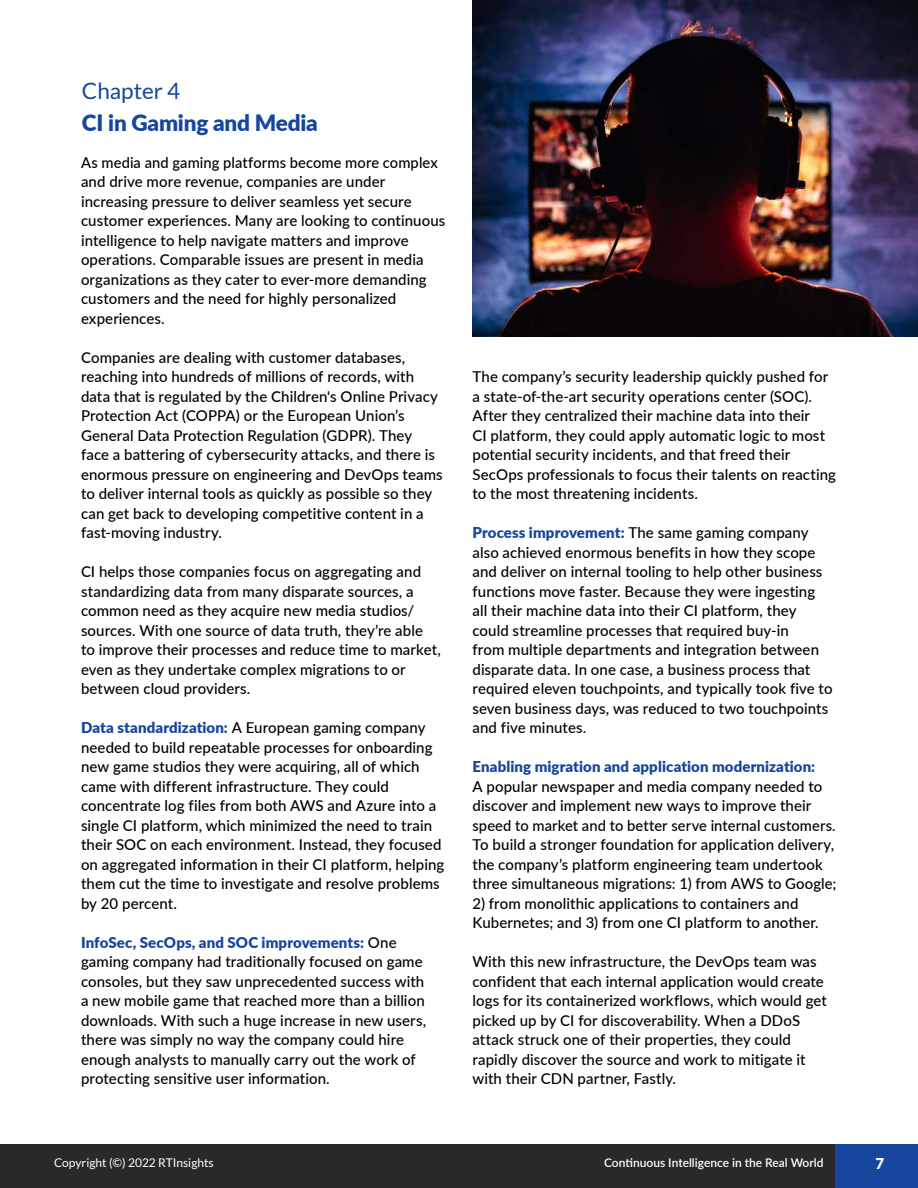
<style>
.page{position:relative;width:918px;height:1188px;background:#fff}
.page>*{position:absolute;margin:0;border:0;box-sizing:border-box;transform-origin:0 0}
.t1{font:900 22.5px "Lato";letter-spacing:-.01em;color:#16469d}
.t2{font:22.5px "Lato";color:#16469d}
.t3{font:500 15px/19.5px "Lato";letter-spacing:.005em;color:#000}
.t4{font:900 15px "Lato";letter-spacing:.005em;color:#16469d}
.t5{font:900 15px "Lato";color:#fff}
.t6{font:600 12px "Lato";color:#fff}
.t7{font:12px "Lato";color:#fff}
.s1{font-weight:900;color:#16469d}
</style>
<div class="page">
<div style="left:0;top:1144px;width:918px;height:44px;background:#2b2828"></div>
<div style="left:835px;top:1144px;width:83px;height:44px;background:#16469d"></div>
<img style="left:472px;top:0;width:446px;height:337px">
<h1 class="t2" style="left:82px;top:82px;width:100px">Chapter 4</h1>
<h1 class="t1" style="left:82px;top:113px;width:237px">CI in Gaming and Media</h1>
<p class="t3" style="left:81px;top:153px;width:366px">As media and gaming platforms become more complex and drive more revenue, companies are under increasing pressure to deliver seamless yet secure customer experiences. Many are looking to continuous intelligence to help navigate matters and improve operations. Comparable issues are present in media organizations as they cater to ever-more demanding customers and the need for highly personalized experiences.</p>
<p class="t3" style="left:81px;top:348px;width:363px">Companies are dealing with customer databases, reaching into hundreds of millions of records, with data that is regulated by the Children's Online Privacy Protection Act (COPPA) or the European Union’s General Data Protection Regulation (GDPR). They face a battering of cybersecurity attacks, and there is enormous pressure on engineering and DevOps teams to deliver internal tools as quickly as possible so they can get back to developing competitive content in a fast-moving industry.</p>
<p class="t3" style="left:81px;top:563px;width:361px">CI helps those companies focus on aggregating and standardizing data from many disparate sources, a common need as they acquire new media studios/ sources. With one source of data truth, they’re able to improve their processes and reduce time to market, even as they undertake complex migrations to or between cloud providers.</p>
<p class="t3" style="left:81px;top:719px;width:365px"><span class="s1">Data standardization:</span> A European gaming company needed to build repeatable processes for onboarding new game studios they were acquiring, all of which came with different infrastructure. They could concentrate log files from both AWS and Azure into a single CI platform, which minimized the need to train their SOC on each environment. Instead, they focused on aggregated information in their CI platform, helping them cut the time to investigate and resolve problems by 20 percent.</p>
<p class="t3" style="left:81px;top:933px;width:347px"><span class="s1">InfoSec, SecOps, and SOC improvements:</span> One gaming company had traditionally focused on game consoles, but they saw unprecedented success with a new mobile game that reached more than a billion downloads. With such a huge increase in new users, there was simply no way the company could hire enough analysts to manually carry out the work of protecting sensitive user information.</p>
<p class="t3" style="left:473px;top:368px;width:365px">The company’s security leadership quickly pushed for a state-of-the-art security operations center (SOC).<br>After they centralized their machine data into their<br>CI platform, they could apply automatic logic to most potential security incidents, and that freed their SecOps professionals to focus their talents on reacting to the most threatening incidents.</p>
<p class="t3" style="left:473px;top:524px;width:362px"><span class="s1">Process improvement:</span> The same gaming company also achieved enormous benefits in how they scope and deliver on internal tooling to help other business functions move faster. Because they were ingesting all their machine data into their CI platform, they could streamline processes that required buy-in<br>from multiple departments and integration between disparate data. In one case, a business process that required eleven touchpoints, and typically took five to seven business days, was reduced to two touchpoints and five minutes.</p>
<p class="t4" style="left:473px;top:760px;width:344px">Enabling migration and application modernization:</p>
<p class="t3" style="left:472px;top:778px;width:366px">A popular newspaper and media company needed to discover and implement new ways to improve their speed to market and to better serve internal customers.<br>To build a stronger foundation for application delivery, the company’s platform engineering team undertook three simultaneous migrations: 1) from AWS to Google;</p>
<p class="t3" style="left:472px;top:895px;width:348px">2) from monolithic applications to containers and<br>Kubernetes; and 3) from one CI platform to another.</p>
<p class="t3" style="left:472px;top:953px;width:356px">With this new infrastructure, the DevOps team was confident that each internal application would create logs for its containerized workflows, which would get picked up by CI for discoverability. When a DDoS attack struck one of their properties, they could rapidly discover the source and work to mitigate it with their CDN partner, Fastly.</p>
<p class="t7" style="left:54px;top:1157px;width:161px">Copyright (©) 2022 RTInsights</p>
<p class="t6" style="left:604px;top:1153px;width:221px">Continuous Intelligence in the Real World</p>
<p class="t5" style="left:875px;top:1157px;width:10px">7</p>
</div>
